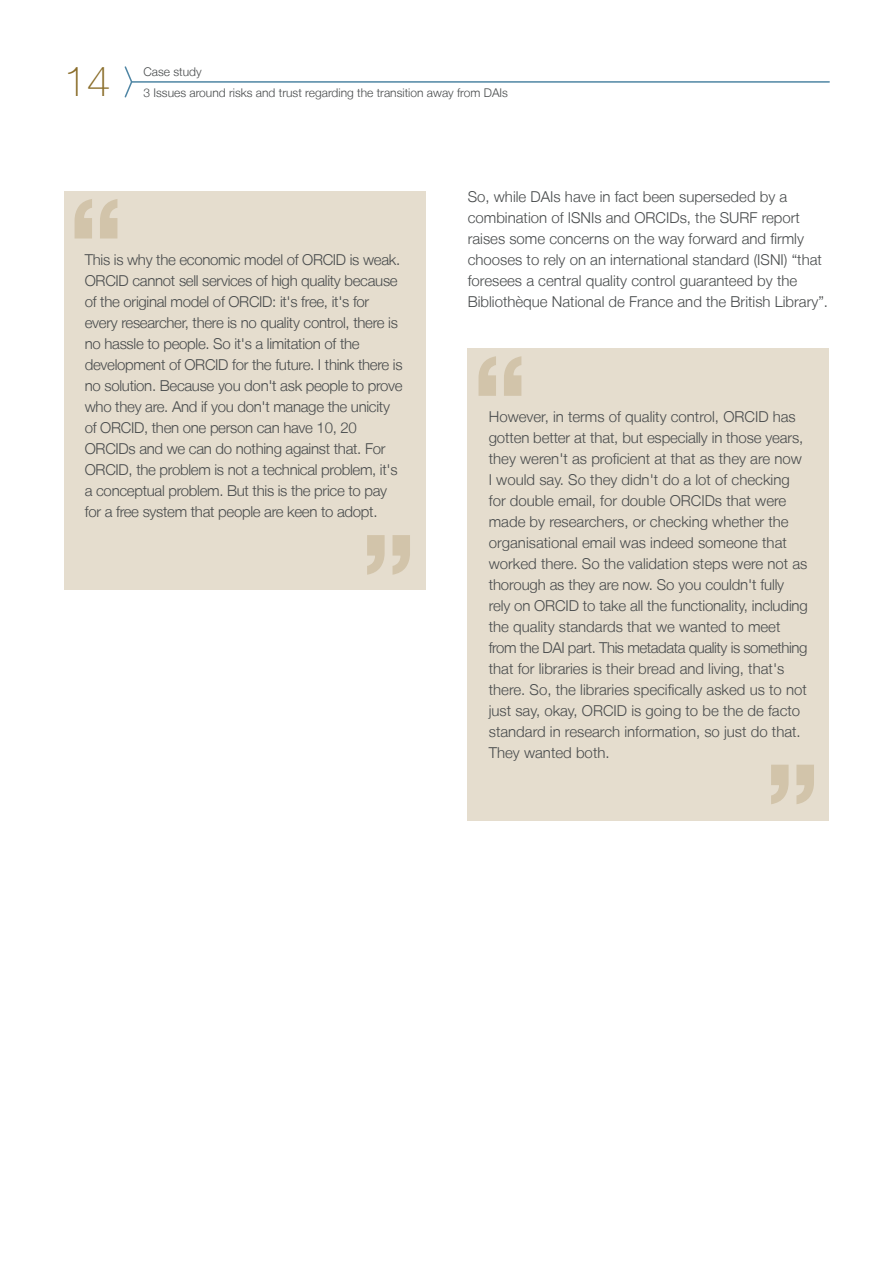
<style>
.page{position:relative;width:893px;height:1263px;background:#fff}
.page>*{position:absolute;margin:0;border:0;box-sizing:border-box;transform-origin:0 0}
.t1{font:100 42px "Helvetica Neue LT";color:#8a6d2a}
.Body_copy{font:300 15px/21px "Helvetica Neue LT";color:#484b4c}
.Body_copy-2{font:300 15px/21px "Helvetica Neue LT";letter-spacing:-.02em;color:#484b4c}
.t2{font:300 12px/21px "Helvetica Neue LT";color:#484b4c}
</style>
<div class="page">
<div style="left:64px;top:191px;width:361px;height:399px;background:#e5ddce"></div>
<svg style="left:75px;top:199px;width:42px;height:39px"></svg>
<svg style="left:367px;top:535px;width:43px;height:40px"></svg>
<div style="left:468px;top:349px;width:361px;height:472px;background:#e5ddce"></div>
<svg style="left:478px;top:356px;width:43px;height:40px"></svg>
<svg style="left:771px;top:765px;width:43px;height:39px"></svg>
<hr style="left:132px;top:81px;width:697px;height:2px;background:#4e85a4">
<svg style="left:124px;top:66px;width:9px;height:32px"></svg>
<h1 class="t1" style="left:64px;top:57px;width:48px">14</h1>
<p class="t2" style="left:144px;top:61px;width:366px">Case study<br>3 Issues around risks and trust regarding the transition away from DAIs</p>
<p class="Body_copy-2" style="left:85px;top:248px;width:319px">This is why the economic model of ORCID is weak.<br>ORCID cannot sell services of high quality because of the original model of ORCID: it's free, it's for every researcher, there is no quality control, there is no hassle to people. So it's a limitation of the development of ORCID for the future. I think there is no solution. Because you don't ask people to prove who they are. And if you don't manage the unicity of ORCID, then one person can have 10, 20<br>ORCIDs and we can do nothing against that. For ORCID, the problem is not a technical problem, it's a conceptual problem. But this is the price to pay for a free system that people are keen to adopt.</p>
<p class="Body_copy" style="left:468px;top:185px;width:362px">So, while DAIs have in fact been superseded by a combination of ISNIs and ORCIDs, the SURF report raises some concerns on the way forward and firmly chooses to rely on an international standard (ISNI) “that foresees a central quality control guaranteed by the Bibliothèque National de France and the British Library”.</p>
<p class="Body_copy" style="left:489px;top:406px;width:321px">However, in terms of quality control, ORCID has gotten better at that, but especially in those years, they weren't as proficient at that as they are now I would say. So they didn't do a lot of checking for double email, for double ORCIDs that were made by researchers, or checking whether the organisational email was indeed someone that worked there. So the validation steps were not as thorough as they are now. So you couldn't fully rely on ORCID to take all the functionality, including the quality standards that we wanted to meet from the DAI part. This metadata quality is something that for libraries is their bread and living, that's there. So, the libraries specifically asked us to not just say, okay, ORCID is going to be the de facto standard in research information, so just do that.<br>They wanted both.</p>
</div>
